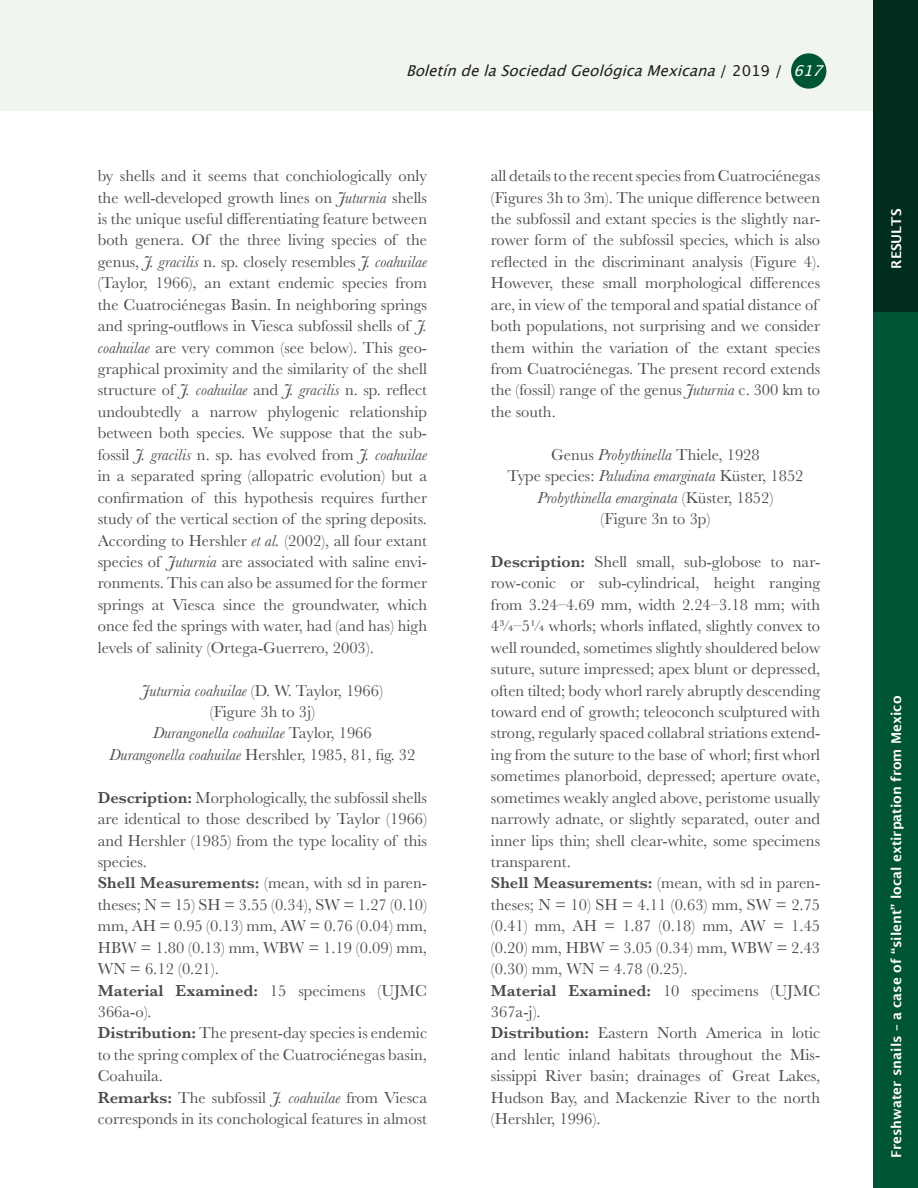
<style>
.page{position:relative;width:918px;height:1188px;background:#fff}
.page>*{position:absolute;margin:0;border:0;box-sizing:border-box;transform-origin:0 0}
.Indented-text{font:16.5px/21.5px "Baskerville";color:#4b4c4d;text-align:justify}
.Indented-text-2{font:italic 16.5px "Baskerville";color:#4b4c4d}
.t1{font:italic 15px "Lucida Grande";color:#231f20}
.Section{font:600 13.5px "Lucida Sans";color:#fff}
.s1{font-style:normal}
.s2{color:#fff}
.s3{font-style:italic}
.s4{font-weight:600}
</style>
<div class="page">
<div style="left:874px;top:311px;width:44px;height:877px;background:#005534"></div>
<div style="left:0;top:0;width:874px;height:111px;background:#f0f6ed"></div>
<div style="left:791px;top:53px;width:35px;height:36px;background:#005534;border-radius:50%"></div>
<div style="left:874px;top:0;width:44px;height:311px;background:#012d1c"></div>
<p class="t1" style="left:406px;top:62px;width:425px">BoletíndelaSociedadGeológicaMexicana<span class="s1">/ 2 0 1 9 /</span> <span class="s2">617</span></p>
<p class="Indented-text" style="left:98px;top:165px;width:331px">by shells and it seems that conchiologically only the well-developed growth lines on <span class="s3">Juturnia</span> shells is the unique useful differentiating feature between both genera. Of the three living species of the genus, <span class="s3">J. gracilis</span> n. sp. closely resembles <span class="s3">J. coahuilae </span>(Taylor, 1966), an extant endemic species from the Cuatrociénegas Basin. In neighboring springs and spring-outflows in Viesca subfossil shells of <span class="s3">J. coahuilae</span> are very common (see below). This geo&shy;graphical proximity and the similarity of the shell structure of <span class="s3">J. coahuilae</span> and <span class="s3">J. gracilis</span> n. sp. reflect undoubtedly a narrow phylogenic relationship between both species. We suppose that the sub&shy;fossil <span class="s3">J. gracilis</span> n. sp. has evolved from <span class="s3">J. coahuilae </span>in a separated spring (allopatric evolution) but a confirmation of this hypothesis requires further study of the vertical section of the spring deposits.<br>According to Hershler <span class="s3">et al.</span> (2002), all four extant species of <span class="s3">Juturnia</span> are associated with saline envi&shy;ronments. This can also be assumed for the former springs at Viesca since the groundwater, which once fed the springs with water, had (and has) high levels of salinity (Ortega-Guerrero, 2003).</p>
<p class="Indented-text-2" style="left:142px;top:679px;width:243px">Juturnia coahuilae <span class="s1">(D. W. Taylor, 1966)</span></p>
<p class="Indented-text" style="left:210px;top:701px;width:107px">(Figure 3h to 3j)</p>
<p class="Indented-text-2" style="left:153px;top:722px;width:220px">Durangonella coahuilae <span class="s1">Taylor, 1966</span></p>
<p class="Indented-text" style="left:109px;top:744px;width:307px"><span class="s3">Durangonella coahuilae</span> Hershler, 1985, 81, fig. 32</p>
<p class="Indented-text" style="left:98px;top:787px;width:331px"><span class="s4">Description:</span> Morphologically, the subfossil shells are identical to those described by Taylor (1966) and Hershler (1985) from the type locality of this species.</p>
<p class="Indented-text" style="left:98px;top:873px;width:331px"><span class="s4">Shell Measurements:</span> (mean, with sd in paren&shy;theses; N = 15) SH = 3.55 (0.34), SW = 1.27 (0.10) mm, AH = 0.95 (0.13) mm, AW = 0.76 (0.04) mm, HBW = 1.80 (0.13) mm, WBW = 1.19 (0.09) mm, WN = 6.12 (0.21).</p>
<p class="Indented-text" style="left:98px;top:980px;width:331px"><span class="s4">Material Examined:</span> 15 specimens (UJMC<br>366a-o).</p>
<p class="Indented-text" style="left:98px;top:1023px;width:331px"><span class="s4">Distribution:</span> The present-day species is endemic to the spring complex of the Cuatrociénegas basin, Coahuila.</p>
<p class="Indented-text" style="left:98px;top:1087px;width:331px"><span class="s4">Remarks:</span> The subfossil <span class="s3">J. coahuilae</span> from Viesca corresponds in its conchological features in almost</p>
<p class="Indented-text" style="left:491px;top:165px;width:331px;text-align:left">all details to the recent species from Cuatrociénegas (Figures 3h to 3m). The unique difference between the subfossil and extant species is the slightly nar&shy;rower form of the subfossil species, which is also reflected in the discriminant analysis (Figure 4).<br>However, these small morphological differences are, in view of the temporal and spatial distance of both populations, not surprising and we consider them within the variation of the extant species from Cuatrociénegas. The present record extends the (fossil) range of the genus <span class="s3">Juturnia</span> c. 300 km to the south.</p>
<p class="Indented-text" style="left:551px;top:444px;width:210px">Genus <span class="s3">Probythinella</span> Thiele, 1928</p>
<p class="Indented-text" style="left:508px;top:465px;width:297px">Type species: <span class="s3">Paludina emarginata</span> Küster, 1852</p>
<p class="Indented-text-2" style="left:538px;top:486px;width:237px">Probythinella emarginata <span class="s1">(Küster, 1852)</span></p>
<p class="Indented-text" style="left:601px;top:508px;width:111px">(Figure 3n to 3p)</p>
<p class="Indented-text" style="left:491px;top:551px;width:331px"><span class="s4">Description:</span> Shell small, sub-globose to nar&shy;row-conic or sub-cylindrical, height ranging from 3.24–4.69 mm, width 2.24–3.18 mm; with 4¾–5¼ whorls; whorls inflated, slightly convex to well rounded, sometimes slightly shouldered below suture, suture impressed; apex blunt or depressed, often tilted; body whorl rarely abruptly descending toward end of growth; teleoconch sculptured with strong, regularly spaced collabral striations extend&shy;ing from the suture to the base of whorl; first whorl sometimes planorboid, depressed; aperture ovate, sometimes weakly angled above, peristome usually narrowly adnate, or slightly separated, outer and inner lips thin; shell clear-white, some specimens transparent.</p>
<p class="Indented-text" style="left:491px;top:873px;width:331px"><span class="s4">Shell Measurements:</span> (mean, with sd in paren&shy;theses; N = 10) SH = 4.11 (0.63) mm, SW = 2.75 (0.41) mm, AH = 1.87 (0.18) mm, AW = 1.45 (0.20) mm, HBW = 3.05 (0.34) mm, WBW = 2.43 (0.30) mm, WN = 4.78 (0.25).</p>
<p class="Indented-text" style="left:491px;top:980px;width:331px"><span class="s4">Material Examined:</span> 10 specimens (UJMC<br>367a-j).</p>
<p class="Indented-text" style="left:491px;top:1023px;width:331px"><span class="s4">Distribution:</span> Eastern North America in lotic and lentic inland habitats throughout the Mis&shy;sissippi River basin; drainages of Great Lakes, Hudson Bay, and Mackenzie River to the north (Hershler, 1996).</p>
<p class="Section" style="left:889px;top:269px;width:61px;rotate:-90deg">RESULTS</p>
<p class="Section" style="left:889px;top:1158px;width:464px;rotate:-90deg">Freshwater snails – a case of “silent” local extirpation from Mexico</p>
</div>
